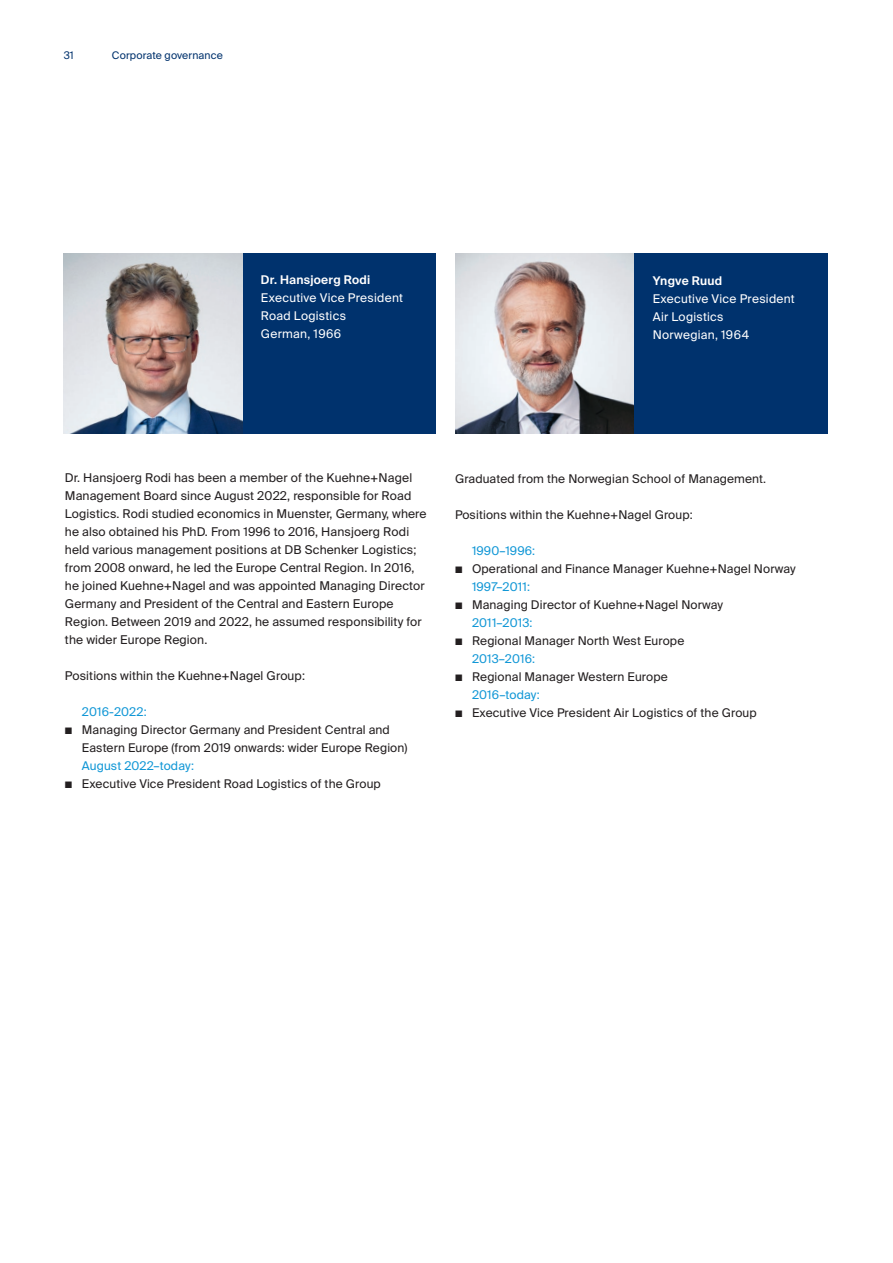
<style>
.page{position:relative;width:893px;height:1263px;background:#fff}
.page>*{position:absolute;margin:0;border:0;box-sizing:border-box;transform-origin:0 0}
.t1{font:12.15px/18px "Suisse Intl";letter-spacing:.01em;color:#231f20}
.t2{font:12px/18px "Suisse Intl";letter-spacing:.01em;color:#231f20}
.t3{font:12px/18px "Suisse Intl";letter-spacing:.025em;color:#fff}
.t4{font:12px "Suisse Intl";letter-spacing:.01em;color:#1197d6}
.t5{font:600 12px "Suisse Intl";letter-spacing:.02em;color:#fff}
.t6{font:10.5px "Suisse Intl";letter-spacing:.01em;color:#00326d}
</style>
<div class="page">
<div style="left:64px;top:253px;width:372px;height:181px;background:#00326d"></div>
<img style="left:64px;top:253px;width:178px;height:181px">
<div style="left:456px;top:253px;width:372px;height:181px;background:#00326d"></div>
<img style="left:455px;top:253px;width:178px;height:181px">
<p class="t6" style="left:64px;top:49px;width:12px">31</p>
<p class="t6" style="left:112px;top:49px;width:112px">Corporate governance</p>
<p class="t5" style="left:261px;top:273px;width:111px">Dr. Hansjoerg Rodi</p>
<p class="t3" style="left:261px;top:289px;width:144px">Executive Vice President<br>Road Logistics<br>German, 1966</p>
<p class="t5" style="left:653px;top:273px;width:71px">Yngve Ruud</p>
<p class="t3" style="left:653px;top:290px;width:144px">Executive Vice President<br>Air Logistics<br>Norwegian, 1964</p>
<p class="t1" style="left:65px;top:469px;width:363px">Dr. Hansjoerg Rodi has been a member of the Kuehne+Nagel Management Board since August 2022, responsible for Road Logistics. Rodi studied economics in Muenster, Germany, where he also obtained his PhD. From 1996 to 2016, Hansjoerg Rodi held various management positions at DB Schenker Logistics; from 2008 onward, he led the Europe Central Region. In 2016, he joined Kuehne+Nagel and was appointed Managing Director Germany and President of the Central and Eastern Europe Region. Between 2019 and 2022, he assumed responsibility for the wider Europe Region.</p>
<p class="t1" style="left:65px;top:667px;width:242px">Positions within the Kuehne+Nagel Group:</p>
<p class="t4" style="left:82px;top:705px;width:66px">2016-2022:</p>
<p class="t2" style="left:82px;top:721px;width:327px;text-indent:-17px">■ Managing Director Germany and President Central and<br>Eastern Europe (from 2019 onwards: wider Europe Region)</p>
<p class="t4" style="left:82px;top:759px;width:114px">August 2022–today:</p>
<p class="t2" style="left:65px;top:775px;width:317px">■ Executive Vice President Road Logistics of the Group</p>
<p class="t2" style="left:455px;top:469px;width:313px">Graduated from the Norwegian School of Management.</p>
<p class="t2" style="left:455px;top:505px;width:239px">Positions within the Kuehne+Nagel Group:</p>
<p class="t4" style="left:472px;top:543px;width:65px">1990–1996:</p>
<p class="t2" style="left:455px;top:559px;width:342px">■ Operational and Finance Manager Kuehne+Nagel Norway</p>
<p class="t4" style="left:472px;top:579px;width:60px">1997–2011:</p>
<p class="t2" style="left:455px;top:595px;width:270px">■ Managing Director of Kuehne+Nagel Norway</p>
<p class="t4" style="left:472px;top:615px;width:62px">2011–2013:</p>
<p class="t2" style="left:455px;top:631px;width:231px">■ Regional Manager North West Europe</p>
<p class="t4" style="left:472px;top:651px;width:65px">2013–2016:</p>
<p class="t2" style="left:455px;top:667px;width:214px">■ Regional Manager Western Europe</p>
<p class="t4" style="left:472px;top:687px;width:69px">2016–today:</p>
<p class="t2" style="left:455px;top:703px;width:303px">■ Executive Vice President Air Logistics of the Group</p>
</div>
